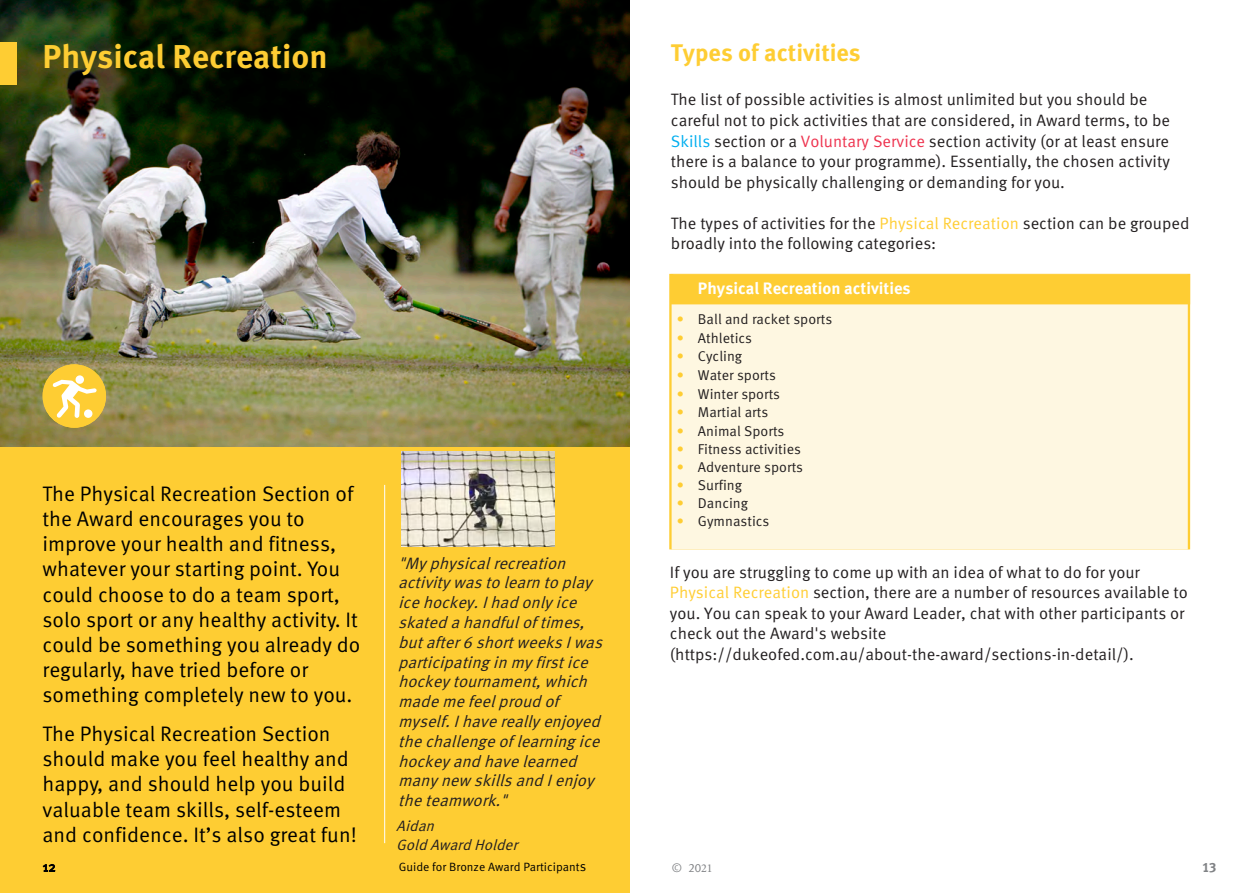
<style>
.page{position:relative;width:1259px;height:893px;background:#fff}
.page>*{position:absolute;margin:0;border:0;box-sizing:border-box;transform-origin:0 0}
.t1{font:700 33px "Meta OT";color:#fecd33}
.t2{font:700 24px "Meta OT";color:#fecd33}
.t3{font:21px/25.2px "Meta OT Norm";color:#000}
.t4{font:16.5px/20.5px "Meta OT Norm";color:#231f20}
.t5{font:italic 16.5px/19.8px "Meta OT Norm";color:#231f20}
.t6{font:700 16.5px "Meta OT";color:#fff}
.t7{font:italic 15px/19.2px "Meta OT Norm";color:#231f20}
.t8{font:14.25px "Meta OT Norm";color:#231f20}
.t9{font:13.5px "Meta Plus Bold Caps";color:#808285}
.t10{font:12px "Meta OT Norm";color:#000}
.s1{color:#00aeef}
.s2{color:#ee334f}
.s3{color:#ffce35}
.s4{font-family:"Meta Plus Normal";color:#fecd33}
.s5{font-size:13.5px}
</style>
<div class="page">
<div style="left:670px;top:274px;width:519px;height:276px;background:#fef7e1;border:1px solid #fecd33"></div>
<div style="left:671px;top:274px;width:518px;height:31px;background:#fecd33;border:1px solid #fecd33"></div>
<div style="left:0;top:446px;width:629px;height:447px;background:#fecd33"></div>
<img style="left:0;top:0;width:629px;height:446px">
<div style="left:0;top:43px;width:16px;height:42px;background:#fecd33"></div>
<hr style="left:384px;top:485px;width:1px;height:358px;background:#fff">
<div style="left:43px;top:364px;width:63px;height:64px;background:#fecd33;border-radius:50%"></div>
<svg style="left:52px;top:380px;width:45px;height:38px"></svg>
<div style="left:76px;top:375px;width:8px;height:9px;background:#fff;border-radius:50%"></div>
<div style="left:84px;top:409px;width:8px;height:9px;background:#fff;border-radius:50%"></div>
<img style="left:402px;top:452px;width:152px;height:95px">
<p class="t1" style="left:43px;top:36px;width:287px">Physical Recreation</p>
<p class="t3" style="left:43px;top:481px;width:319px">The Physical Recreation Section of the Award encourages you to improve your health and fitness, whatever your starting point. You could choose to do a team sport, solo sport or any healthy activity. It could be something you already do regularly, have tried before or something completely new to you.</p>
<p class="t3" style="left:43px;top:721px;width:316px">The Physical Recreation Section should make you feel healthy and happy, and should help you build valuable team skills, self-esteem and confidence. It’s also great fun!</p>
<p class="t2" style="left:671px;top:37px;width:191px">Types of activities</p>
<p class="t4" style="left:671px;top:90px;width:501px">The list of possible activities is almost unlimited but you should be careful not to pick activities that are considered, in Award terms, to be <span class="s1">Skills</span> section or a <span class="s2">Voluntary Service</span> section activity (or at least ensure there is a balance to your programme). Essentially, the chosen activity should be physically challenging or demanding for you.</p>
<p class="t4" style="left:671px;top:213px;width:520px">The types of activities for the <span class="s3">Physical Recreation</span> section can be grouped broadly into the following categories:</p>
<p class="t5" style="left:398px;top:553px;width:211px">"Myphysicalrecreation activitywastolearntoplay icehockey.Ihadonlyice skatedahandfuloftimes, butafter6shortweeksIwas participatinginmyfirstice hockeytournament,which mademefeelproudof myself.Ihavereallyenjoyed thechallengeoflearningice hockeyandhavelearned manynew skillsandIenjoy theteamwork."</p>
<p class="t7" style="left:396px;top:816px;width:127px">Aidan<br>GoldAwardHolder</p>
<p class="t6" style="left:698px;top:277px;width:214px">Physical Recreation activities</p>
<p class="t8" style="left:676px;top:310px;width:157px"><span class="s4">•</span> Ball and racket sports</p>
<p class="t8" style="left:676px;top:329px;width:77px"><span class="s4">•</span> Athletics</p>
<p class="t8" style="left:676px;top:348px;width:67px"><span class="s4">•</span> Cycling</p>
<p class="t8" style="left:676px;top:366px;width:101px"><span class="s4">•</span> Water sports</p>
<p class="t8" style="left:676px;top:385px;width:105px"><span class="s4">•</span> Winter sports</p>
<p class="t8" style="left:676px;top:404px;width:93px"><span class="s4">•</span> Martial arts</p>
<p class="t8" style="left:676px;top:422px;width:109px"><span class="s4">•</span> Animal Sports</p>
<p class="t8" style="left:676px;top:440px;width:126px"><span class="s4">•</span> Fitness activities</p>
<p class="t8" style="left:676px;top:458px;width:128px"><span class="s4">•</span> Adventure sports</p>
<p class="t8" style="left:676px;top:476px;width:67px"><span class="s4">•</span> Surfing</p>
<p class="t8" style="left:676px;top:494px;width:73px"><span class="s4">•</span> Dancing</p>
<p class="t8" style="left:676px;top:512px;width:94px"><span class="s4">•</span> Gymnastics</p>
<p class="t4" style="left:670px;top:562px;width:519px">If you are struggling to come up with an idea of what to do for your <span class="s3">Physical Recreation</span> section, there are a number of resources available to you. You can speak to your Award Leader, chat with other participants or check out the Award's website (https://dukeofed.com.au/about-the-award/sections-in-detail/).</p>
<p class="t10" style="left:399px;top:860px;width:189px">Guide for Bronze Award Participant<span class="s5">s</span></p>
<p class="t9" style="left:1202px;top:859px;width:16px">13</p>
</div>
